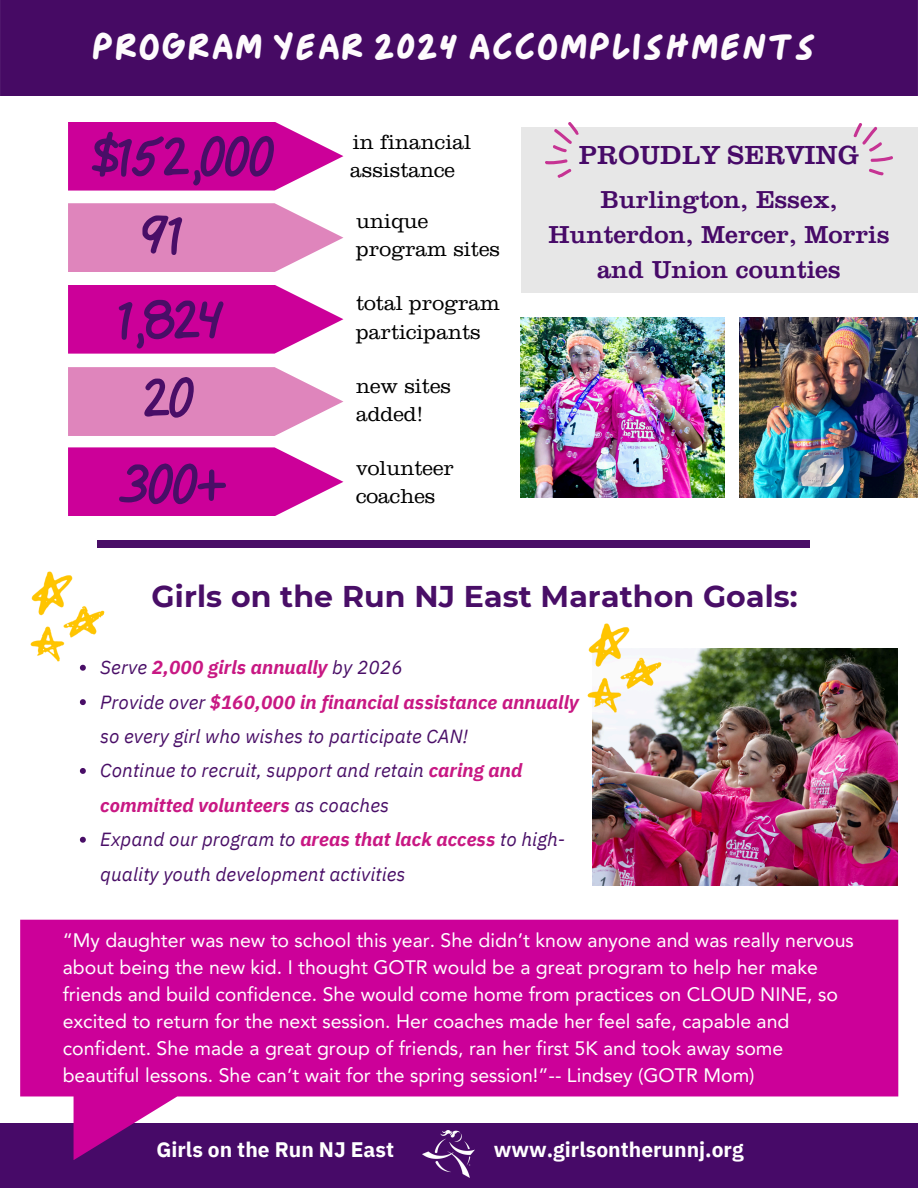
<style>
.page{position:relative;width:918px;height:1188px;background:#fff}
.page>*{position:absolute;margin:0;border:0;box-sizing:border-box;transform-origin:0 0}
.t1{font:54px "Everygirl Script";color:#490e67}
.t2{font:36px "Everygirl";color:#fefbfd}
.t3{font:700 30px "Montserrat";letter-spacing:.005em;color:#490e67}
.t4{font:27px "Clarendon URW";color:#470a68}
.t5{font:25.5px/34.8px "Clarendon";color:#470a68;text-align:center}
.t6{font:300 21px/28.2px "Clarendon";color:#000}
.t7{font:700 21px "IBM Plex Sans";color:#fff}
.t8{font:19.5px/27px "Avenir LT Pro";color:#fff}
.t9{font:italic 18.9px/34.3px "IBM Plex Sans";letter-spacing:.005em;color:#490e67}
.t10{font:italic 700 18.9px "IBM Plex Sans";letter-spacing:.005em;color:#c81883}
.s1{font-weight:400;color:#490e67}
.s2{font-weight:700;color:#c81883}
</style>
<div class="page">
<img style="left:30px;top:571px;width:75px;height:97px">
<div style="left:0;top:0;width:918px;height:95px;background:#460a64"></div>
<div style="left:97px;top:540px;width:712px;height:7px;background:#490e67"></div>
<img style="left:593px;top:648px;width:305px;height:237px">
<div style="left:0;top:1123px;width:918px;height:65px;background:#470a68"></div>
<img style="left:435px;top:1160px;width:36px;height:17px">
<svg style="left:80px;top:665px;width:6px;height:6px"></svg>
<svg style="left:80px;top:699px;width:6px;height:6px"></svg>
<svg style="left:80px;top:768px;width:6px;height:6px"></svg>
<svg style="left:80px;top:837px;width:6px;height:6px"></svg>
<img style="left:587px;top:623px;width:81px;height:97px">
<div style="left:521px;top:271px;width:397px;height:273px;background:#fff"></div>
<img style="left:521px;top:318px;width:204px;height:179px">
<img style="left:740px;top:318px;width:178px;height:179px">
<div style="left:521px;top:128px;width:397px;height:165px;background:#e7e7e7"></div>
<svg style="left:544px;top:122px;width:36px;height:56px"></svg>
<svg style="left:854px;top:123px;width:39px;height:39px"></svg>
<svg style="left:869px;top:168px;width:15px;height:8px"></svg>
<svg style="left:20px;top:920px;width:878px;height:240px;fill:#c09"></svg>
<svg style="left:68px;top:122px;width:275px;height:69px;background:#d220a6"></svg>
<svg style="left:68px;top:285px;width:275px;height:69px;background:#d220a6"></svg>
<svg style="left:68px;top:447px;width:275px;height:69px;background:#d220a6"></svg>
<svg style="left:68px;top:203px;width:275px;height:69px;background:#e394c4"></svg>
<svg style="left:68px;top:367px;width:275px;height:69px;background:#e394c4"></svg>
<h1 class="t2" style="left:91px;top:30px;width:727px">PROGRAM YEAR 2024 ACCOMPLISHMENTS</h1>
<p class="t1" style="left:92px;top:116px;width:184px">$152,000</p>
<p class="t1" style="left:142px;top:194px;width:41px">91</p>
<p class="t1" style="left:119px;top:279px;width:106px">1,824</p>
<p class="t1" style="left:144px;top:357px;width:51px">20</p>
<p class="t1" style="left:119px;top:444px;width:108px">300+</p>
<p class="t6" style="left:353px;top:130px;width:120px">in financial</p>
<p class="t6" style="left:350px;top:158px;width:106px">assistance</p>
<h4 class="t6" style="left:356px;top:209px;width:146px">unique program sites</h4>
<p class="t6" style="left:356px;top:292px;width:146px">total program participants</p>
<p class="t6" style="left:356px;top:374px;width:97px">new sites</p>
<p class="t6" style="left:356px;top:402px;width:69px">added!</p>
<p class="t6" style="left:356px;top:456px;width:99px">volunteer coaches</p>
<p class="t4" style="left:579px;top:146px;width:281px">PROUDLY SERVING</p>
<p class="t5" style="left:548px;top:185px;width:343px">Burlington, Essex,<br>Hunterdon, Mercer, Morris and Union counties</p>
<h1 class="t3" style="left:152px;top:578px;width:648px">Girls on the Run NJ East Marathon Goals:</h1>
<p class="t10" style="left:100px;top:655px;width:304px"><span class="s1">Serve</span> 2,000 girls annually <span class="s1">by 2026</span></p>
<h3 class="t10" style="left:100px;top:689px;width:480px"><span class="s1">Provide over</span> $160,000 in financial assistance annually</h3>
<h5 class="t9" style="left:100px;top:719px;width:370px">so every girl who wishes to participate CAN!</h5>
<h1 class="t9" style="left:100px;top:753px;width:423px">Continue to recruit, support and retain <span class="s2">caring and committed volunteers</span> as coaches</h1>
<p class="t9" style="left:100px;top:822px;width:466px">Expand our program to <span class="s2">areas that lack access</span> to high&shy;quality youth development activities</p>
<p class="t8" style="left:63px;top:929px;width:793px">“My daughter was new to school this year. She didn’t know anyone and was really nervous about being the new kid. I thought GOTR would be a great program to help her make friends and build confidence. She would come home from practices on CLOUD NINE, so excited to return for the next session. Her coaches made her feel safe, capable and confident. She made a great group of friends, ran her first 5K and took away some beautiful lessons. She can’t wait for the spring session!”-- Lindsey (GOTR Mom)</p>
<p class="t7" style="left:156px;top:1136px;width:239px">Girls on the Run NJ East</p>
<p class="t7" style="left:494px;top:1136px;width:252px">www.girlsontherunnj.org</p>
<h2 class="t7" style="left:178px;top:1145px;width:249px">Girls on the Run NJ EAST</h2>
<h2 class="t7" style="left:460px;top:1145px;width:252px">www.girlsontherunnj.org</h2>
</div>
